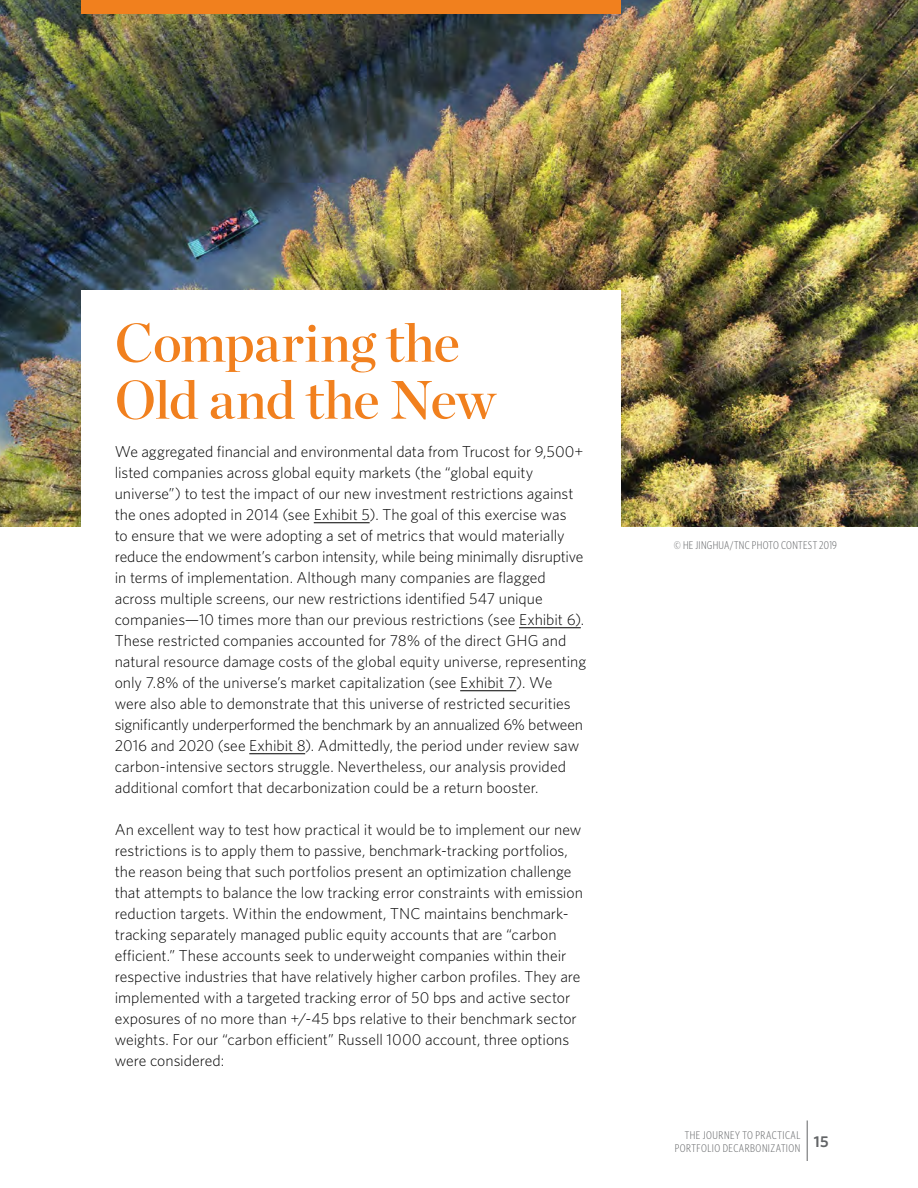
<style>
.page{position:relative;width:918px;height:1188px;background:#fff}
.page>*{position:absolute;margin:0;border:0;box-sizing:border-box;transform-origin:0 0}
.Header_A{font:54px/57px "Chronicle Display Semi";letter-spacing:-.015em;color:#f1801e}
.Text{font:300 15.75px/21px "Whitney";letter-spacing:-.005em;color:#000}
.Photo_credits{font:300 11.25px/13.5px "Whitney Condensed";letter-spacing:.04em;color:#626466}
</style>
<div class="page">
<img style="left:0;top:0;width:918px;height:526px">
<hr style="left:807px;top:1120px;width:1px;height:41px;background:#626466">
<div style="left:81px;top:290px;width:540px;height:804px;background:#fff"></div>
<hr style="left:314px;top:522px;width:56px;height:1px;background:#000">
<hr style="left:519px;top:627px;width:62px;height:1px;background:#000">
<hr style="left:460px;top:690px;width:56px;height:1px;background:#000">
<hr style="left:249px;top:753px;width:56px;height:1px;background:#000">
<div style="left:81px;top:0;width:540px;height:14px;background:#f1801e"></div>
<p class="Header_A" style="left:115px;top:310px;width:383px">Comparing the<br>Old and the New</p>
<p class="Text" style="left:115px;top:440px;width:473px">We aggregated financial and environmental data from Trucost for 9,500+ listed companies across global equity markets (the “global equity universe”) to test the impact of our new investment restrictions against the ones adopted in 2014 (see Exhibit 5). The goal of this exercise was<br>to ensure that we were adopting a set of metrics that would materially reduce the endowment’s carbon intensity, while being minimally disruptive in terms of implementation. Although many companies are flagged across multiple screens, our new restrictions identified 547 unique companies—10 times more than our previous restrictions (see Exhibit 6).<br>These restricted companies accounted for 78% of the direct GHG and natural resource damage costs of the global equity universe, representing only 7. 8% of the universe’s market capitalization (see Exhibit 7). We were also able to demonstrate that this universe of restricted securities significantly underperformed the benchmark by an annualized 6% between 2016 and 2020 (see Exhibit 8). Admittedly, the period under review saw carbon-intensive sectors struggle. Nevertheless, our analysis provided additional comfort that decarbonization could be a return booster.</p>
<p class="Text" style="left:115px;top:818px;width:470px">An excellent way to test how practical it would be to implement our new restrictions is to apply them to passive, benchmark-tracking portfolios, the reason being that such portfolios present an optimization challenge that attempts to balance the low tracking error constraints with emission reduction targets. Within the endowment, TNC maintains benchmark&shy;tracking separately managed public equity accounts that are “carbon efficient.” These accounts seek to underweight companies within their respective industries that have relatively higher carbon profiles. They are implemented with a targeted tracking error of 50 bps and active sector exposures of no more than +/-45 bps relative to their benchmark sector weights. For our “carbon efficient” Russell 1000 account, three options were considered:</p>
<p class="Photo_credits" style="left:674px;top:538px;width:165px">© HE JINGHUA/TNC PHOTO CONTEST 2019</p>
<p class="Photo_credits" style="left:675px;top:1128px;width:155px;text-indent:10px">THE JOURNEY TO PRACTICAL<br>PORTFOLIO DECARBONIZATION <sup>15</sup></p>
</div>
